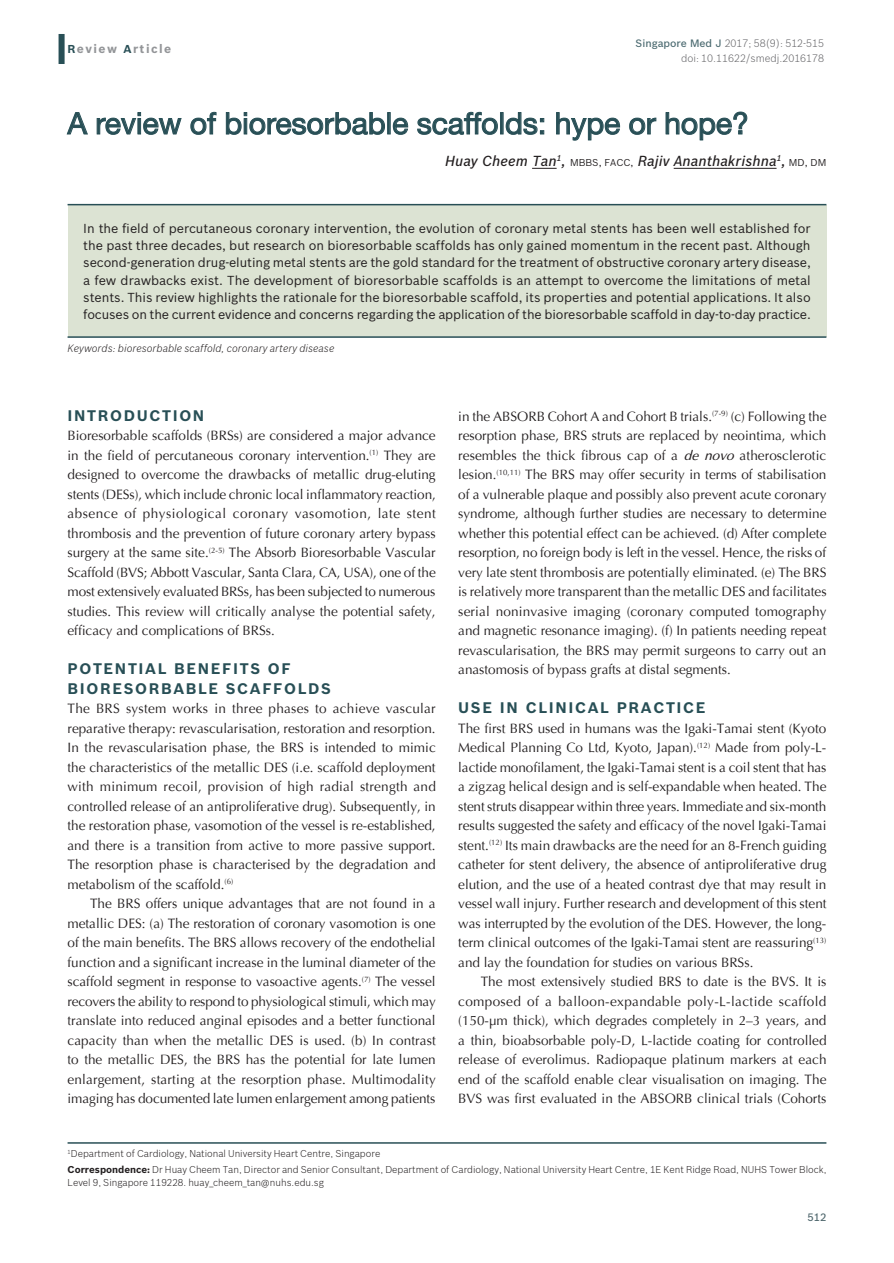
<style>
.page{position:relative;width:894px;height:1263px;background:#fff}
.page>*{position:absolute;margin:0;border:0;box-sizing:border-box;transform-origin:0 0}
.AT{font:30px "Helvetica Neue";color:#284f56}
.t1{font:700 15px/19.5px "Bosch Sans";letter-spacing:.11em;color:#284f56}
.AU{font:italic 500 14.25px "Bosch Sans";color:#231f20}
.TXFL{font:13.5px/19.5px "Optima";color:#231f20;text-align:justify}
.TX{font:13.5px/19.5px "Optima";color:#231f20;text-align:justify}
.ABSL{font:12.75px/17.2px "Bosch Sans";letter-spacing:-.01em;color:#231f20;text-align:justify}
.AH{font:700 12px "Bosch Sans";letter-spacing:.12em;color:#939598}
.DOI{font:300 10.5px/15px "Bosch Sans";color:#636366;text-align:right}
.KWD{font:italic 300 10.5px "Bosch Sans";color:#231f20}
.FOLIO{font:500 10.5px "Bosch Sans";color:#4f676d}
.ADD{font:300 9.75px/13.5px "Bosch Sans";color:#231f20}
.AFF{font:300 9.75px "Bosch Sans";color:#231f20}
.s1{font-size:11.25px;color:#284f56}
.s2{font-weight:500;color:#4b6a70}
.s3{font-weight:400;font-style:normal;font-size:9.75px}
.s4{font-style:italic}
.s5{font-weight:700}
</style>
<div class="page">
<div style="left:58px;top:34px;width:7px;height:30px;background:#284f56"></div>
<hr style="left:68px;top:1142px;width:758px;height:1px;background:#284f56">
<svg style="left:532px;top:168px;width:24px;height:1px"></svg>
<hr style="left:673px;top:168px;width:103px;height:1px;background:#231f20">
<svg style="left:66px;top:112px;width:22px;height:23px"></svg>
<svg style="left:96px;top:112px;width:86px;height:23px"></svg>
<svg style="left:190px;top:112px;width:27px;height:23px"></svg>
<svg style="left:225px;top:112px;width:160px;height:23px"></svg>
<div style="left:387px;top:112px;width:3px;height:22px;border:1px solid #284f56"></div>
<svg style="left:392px;top:117px;width:16px;height:18px"></svg>
<svg style="left:417px;top:112px;width:81px;height:23px"></svg>
<div style="left:500px;top:112px;width:3px;height:22px;border:1px solid #284f56"></div>
<svg style="left:505px;top:112px;width:39px;height:23px"></svg>
<svg style="left:556px;top:112px;width:64px;height:29px"></svg>
<svg style="left:629px;top:117px;width:27px;height:18px"></svg>
<svg style="left:665px;top:111px;width:82px;height:30px"></svg>
<div style="left:68px;top:205px;width:758px;height:132px;background:#dce3d3"></div>
<hr style="left:68px;top:204px;width:758px;height:1px;background:#284f56">
<hr style="left:68px;top:336px;width:758px;height:2px;background:#284f56">
<p class="AH" style="left:68px;top:42px;width:105px"><span class="s1">R</span>eview <span class="s1">A</span>rticle</p>
<p class="DOI" style="left:635px;top:35px;width:190px"><span class="s2">Singapore Med J</span> 2017; 58(9): 512-515 doi: 10.11622/smedj.2016178</p>
<p class="AT" style="left:68px;top:105px;width:682px">A review of bioresorbable scaffolds: hype or hope?</p>
<p class="AU" style="left:445px;top:152px;width:382px">Huay Cheem Tan<sup>1</sup>, <span class="s3">MBBS, FACC,</span> Rajiv Ananthakrishna<sup>1</sup>, <span class="s3">MD, DM</span></p>
<p class="ABSL" style="left:83px;top:219px;width:728px">In the field of percutaneous coronary intervention, the evolution of coronary metal stents has been well established for the past three decades, but research on bioresorbable scaffolds has only gained momentum in the recent past. Although second-generation drug-eluting metal stents are the gold standard for the treatment of obstructive coronary artery disease, a few drawbacks exist. The development of bioresorbable scaffolds is an attempt to overcome the limitations of metal stents. This review highlights the rationale for the bioresorbable scaffold, its properties and potential applications. It also focuses on the current evidence and concerns regarding the application of the bioresorbable scaffold in day-to-day practice.</p>
<p class="KWD" style="left:68px;top:341px;width:268px">Keywords: bioresorbable scaffold, coronary artery disease</p>
<h1 class="t1" style="left:68px;top:405px;width:138px">INTRODUCTION</h1>
<p class="TXFL" style="left:68px;top:426px;width:369px">Bioresorbable scaffolds (BRSs) are considered a major advance in the field of percutaneous coronary intervention.<sup>(1)</sup> They are designed to overcome the drawbacks of metallic drug-eluting stents (DESs), which include chronic local inflammatory reaction, absence of physiological coronary vasomotion, late stent thrombosis and the prevention of future coronary artery bypass surgery at the same site.<sup>(2-5)</sup> The Absorb Bioresorbable Vascular Scaffold (BVS; Abbott Vascular, Santa Clara, CA, USA), one of the most extensively evaluated BRSs, has been subjected to numerous studies. This review will critically analyse the potential safety, efficacy and complications of BRSs.</p>
<h1 class="t1" style="left:68px;top:659px;width:265px">POTENTIAL BENEFITS OF<br>BIORESORBABLE SCAFFOLDS</h1>
<p class="TXFL" style="left:68px;top:699px;width:369px">The BRS system works in three phases to achieve vascular reparative therapy: revascularisation, restoration and resorption.<br>In the revascularisation phase, the BRS is intended to mimic the characteristics of the metallic DES (i.e. scaffold deployment with minimum recoil, provision of high radial strength and controlled release of an antiproliferative drug). Subsequently, in the restoration phase, vasomotion of the vessel is re-established, and there is a transition from active to more passive support.<br>The resorption phase is characterised by the degradation and metabolism of the scaffold.<sup>(6)</sup></p>
<p class="TX" style="left:68px;top:894px;width:369px;text-indent:22px">The BRS offers unique advantages that are not found in a metallic DES: (a) The restoration of coronary vasomotion is one of the main benefits. The BRS allows recovery of the endothelial function and a significant increase in the luminal diameter of the scaffold segment in response to vasoactive agents.<sup>(7)</sup> The vessel recovers the ability to respond to physiological stimuli, which may translate into reduced anginal episodes and a better functional capacity than when the metallic DES is used. (b) In contrast to the metallic DES, the BRS has the potential for late lumen enlargement, starting at the resorption phase. Multimodality imaging has documented late lumen enlargement among patients</p>
<p class="TX" style="left:458px;top:406px;width:369px">in the ABSORB Cohort A and Cohort B trials.<sup>(7-9)</sup> (c) Following the resorption phase, BRS struts are replaced by neointima, which resembles the thick fibrous cap of a <span class="s4">de novo</span> atherosclerotic lesion.<sup>(10,11)</sup> The BRS may offer security in terms of stabilisation of a vulnerable plaque and possibly also prevent acute coronary syndrome, although further studies are necessary to determine whether this potential effect can be achieved. (d) After complete resorption, no foreign body is left in the vessel. Hence, the risks of very late stent thrombosis are potentially eliminated. (e) The BRS is relatively more transparent than the metallic DES and facilitates serial noninvasive imaging (coronary computed tomography and magnetic resonance imaging). (f) In patients needing repeat revascularisation, the BRS may permit surgeons to carry out an anastomosis of bypass grafts at distal segments.</p>
<h1 class="t1" style="left:458px;top:698px;width:249px">USE IN CLINICAL PRACTICE</h1>
<p class="TXFL" style="left:458px;top:718px;width:370px">The first BRS used in humans was the Igaki-Tamai stent (Kyoto Medical Planning Co Ltd, Kyoto, Japan).<sup>(12)</sup> Made from poly-L&shy;lactide monofilament, the Igaki-Tamai stent is a coil stent that has a zigzag helical design and is self-expandable when heated. The stent struts disappear within three years. Immediate and six-month results suggested the safety and efficacy of the novel Igaki-Tamai stent.<sup>(12)</sup> Its main drawbacks are the need for an 8-French guiding catheter for stent delivery, the absence of antiproliferative drug elution, and the use of a heated contrast dye that may result in vessel wall injury. Further research and development of this stent was interrupted by the evolution of the DES. However, the long&shy;term clinical outcomes of the Igaki-Tamai stent are reassuring<sup>(13) </sup>and lay the foundation for studies on various BRSs.</p>
<p class="TX" style="left:458px;top:972px;width:369px;text-indent:22px">The most extensively studied BRS to date is the BVS. It is composed of a balloon-expandable poly-L-lactide scaffold (150-µm thick), which degrades completely in 2–3 years, and a thin, bioabsorbable poly-D, L-lactide coating for controlled release of everolimus. Radiopaque platinum markers at each end of the scaffold enable clear visualisation on imaging. The BVS was first evaluated in the ABSORB clinical trials (Cohorts</p>
<p class="AFF" style="left:68px;top:1147px;width:314px"><sup>1</sup>Department of Cardiology, National University Heart Centre, Singapore</p>
<p class="ADD" style="left:68px;top:1162px;width:760px"><span class="s5">Correspondence:</span> Dr Huay Cheem Tan, Director and Senior Consultant, Department of Cardiology, National University Heart Centre, 1E Kent Ridge Road, NUHS Tower Block,<br>Level 9, Singapore 119228. huay_cheem_tan@nuhs.edu.sg</p>
<p class="FOLIO" style="left:807px;top:1211px;width:20px">512</p>
</div>
